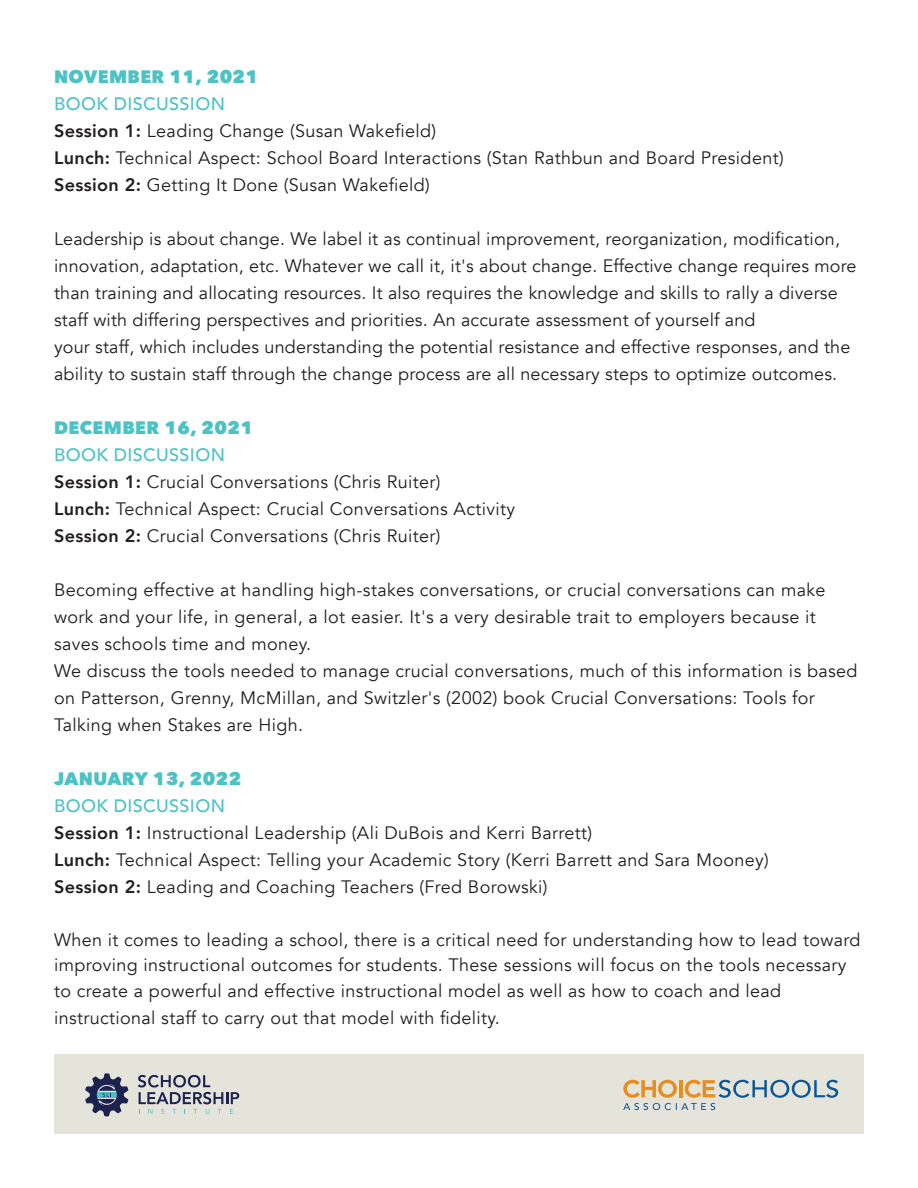
<style>
.page{position:relative;width:918px;height:1188px;background:#fff}
.page>*{position:absolute;margin:0;border:0;box-sizing:border-box;transform-origin:0 0}
.t1{font:18px/27px "Avenir";letter-spacing:.02em;color:#231f20}
.t2{font:800 18px "Avenir Next";letter-spacing:.02em;color:#4dc2c4}
.t3{font:500 18px "Avenir";letter-spacing:.02em;color:#4dc2c4}
.s1{font-weight:800}
</style>
<div class="page">
<div style="left:54px;top:1055px;width:810px;height:79px;background:#e5e4db"></div>
<svg style="left:623px;top:1080px;width:215px;height:30px"></svg>
<svg style="left:138px;top:1075px;width:101px;height:39px"></svg>
<svg style="left:85px;top:1073px;width:43px;height:44px"></svg>
<p class="t2" style="left:54px;top:66px;width:206px">NOVEMBER 11, 2021</p>
<p class="t3" style="left:54px;top:88px;width:173px">BOOK DISCUSSION</p>
<p class="t1" style="left:54px;top:118px;width:384px"><span class="s1">Session 1:</span> Leading Change (Susan Wakefield)</p>
<p class="t1" style="left:54px;top:145px;width:731px"><span class="s1">Lunch:</span> Technical Aspect: School Board Interactions (Stan Rathbun and Board President)</p>
<p class="t1" style="left:54px;top:172px;width:377px"><span class="s1">Session 2:</span> Getting It Done (Susan Wakefield)</p>
<p class="t1" style="left:54px;top:226px;width:804px">Leadership is about change. We label it as continual improvement, reorganization, modification, innovation, adaptation, etc. Whatever we call it, it's about change. Effective change requires more than training and allocating resources. It also requires the knowledge and skills to rally a diverse staff with differing perspectives and priorities. An accurate assessment of yourself and</p>
<p class="t1" style="left:54px;top:334px;width:798px">your staff, which includes understanding the potential resistance and effective responses, and the ability to sustain staff through the change process are all necessary steps to optimize outcomes.</p>
<p class="t2" style="left:54px;top:417px;width:201px">DECEMBER 16, 2021</p>
<p class="t3" style="left:54px;top:439px;width:173px">BOOK DISCUSSION</p>
<p class="t1" style="left:54px;top:469px;width:388px"><span class="s1">Session 1:</span> Crucial Conversations (Chris Ruiter)</p>
<p class="t1" style="left:54px;top:496px;width:463px"><span class="s1">Lunch:</span> Technical Aspect: Crucial Conversations Activity</p>
<p class="t1" style="left:54px;top:523px;width:388px"><span class="s1">Session 2:</span> Crucial Conversations (Chris Ruiter)</p>
<p class="t1" style="left:54px;top:577px;width:773px">Becoming effective at handling high-stakes conversations, or crucial conversations can make work and your life, in general, a lot easier. It's a very desirable trait to employers because it saves schools time and money.</p>
<p class="t1" style="left:54px;top:658px;width:805px">We discuss the tools needed to manage crucial conversations, much of this information is based on Patterson, Grenny, McMillan, and Switzler's (2002) book Crucial Conversations: Tools for<br>Talking when Stakes are High.</p>
<p class="t2" style="left:54px;top:768px;width:189px">JANUARY 13, 2022</p>
<p class="t3" style="left:54px;top:790px;width:173px">BOOK DISCUSSION</p>
<p class="t1" style="left:54px;top:820px;width:540px"><span class="s1">Session 1:</span> Instructional Leadership (Ali DuBois and Kerri Barrett)</p>
<p class="t1" style="left:54px;top:847px;width:716px"><span class="s1">Lunch:</span> Technical Aspect: Telling your Academic Story (Kerri Barrett and Sara Mooney)</p>
<p class="t1" style="left:54px;top:874px;width:495px"><span class="s1">Session 2:</span> Leading and Coaching Teachers (Fred Borowski)</p>
<p class="t1" style="left:54px;top:927px;width:808px;line-height:26px">When it comes to leading a school, there is a critical need for understanding how to lead toward improving instructional outcomes for students. These sessions will focus on the tools necessary to create a powerful and effective instructional model as well as how to coach and lead instructional staff to carry out that model with fidelity.</p>
</div>
